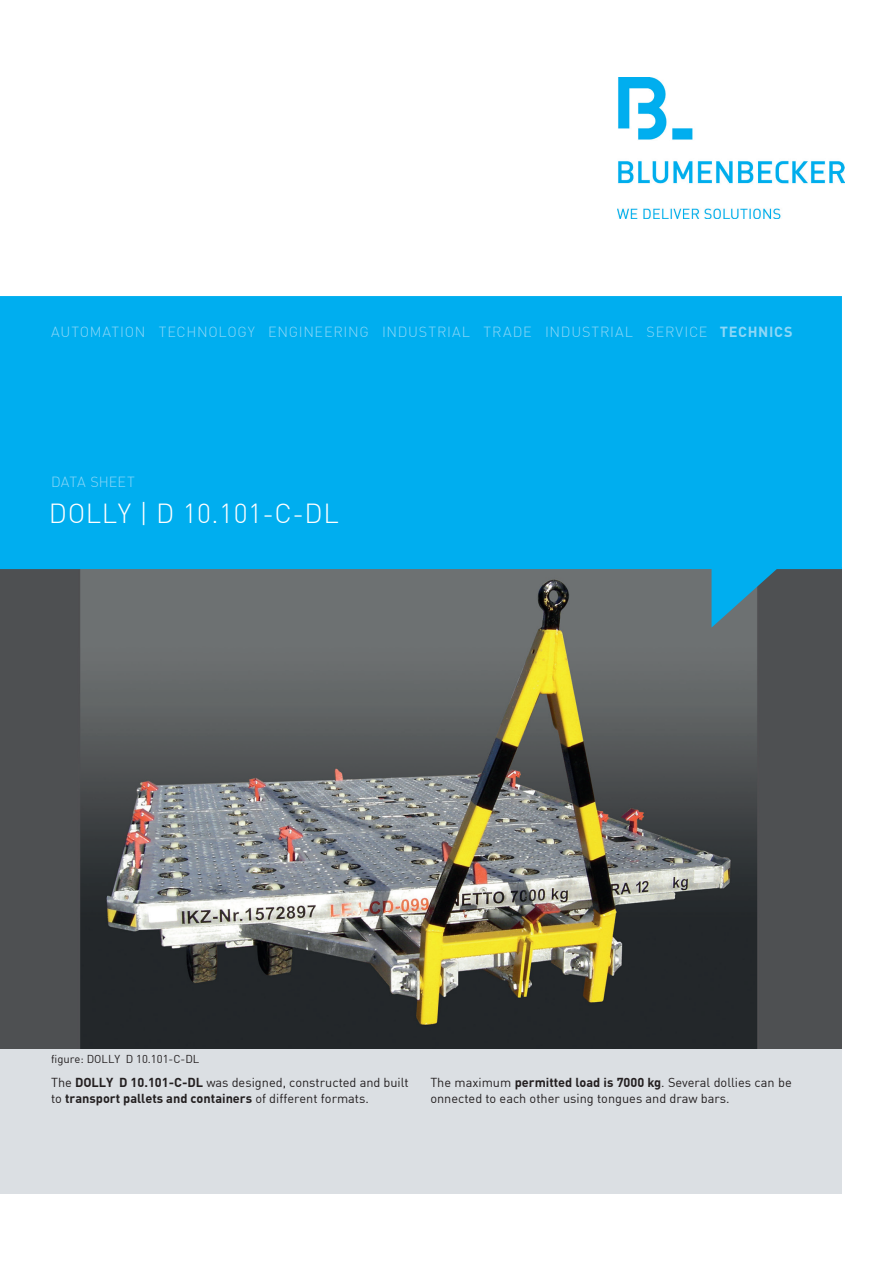
<style>
.page{position:relative;width:893px;height:1263px;background:#fff}
.page>*{position:absolute;margin:0;border:0;box-sizing:border-box;transform-origin:0 0}
.t1{font:300 27px "Blumenbecker DIN Pro";letter-spacing:.02em;color:#fff}
.t2{font:300 14.4px "Blumenbecker DIN Pro";letter-spacing:.05em;color:#8dd7f7}
.t3{font:300 14.4px "Blumenbecker DIN Pro";color:#8dd7f7}
.t4{font:12.75px/16.5px "Blumenbecker DIN Pro";color:#231f20}
.t5{font:11.25px "Blumenbecker DIN Pro";color:#231f20}
.s1{font-weight:700}
</style>
<div class="page">
<div style="left:0;top:998px;width:842px;height:195px;background:#dbdfe3"></div>
<img style="left:0;top:628px;width:842px;height:421px">
<svg style="left:0;top:296px;width:842px;height:332px;background:#11a2d8"></svg>
<img style="left:618px;top:77px;width:226px;height:141px">
<p class="t2" style="left:51px;top:320px;width:743px">AUTOMATION TECHNOLOGY ENGINEERING INDUSTRIAL TRADE INDUSTRIAL SERVICE <span class="s1">TECHNICS</span></p>
<p class="t3" style="left:51px;top:471px;width:85px">DATA SHEET</p>
<h1 class="t1" style="left:49px;top:492px;width:291px">DOLLY | D 10.101-C-DL</h1>
<p class="t5" style="left:51px;top:1050px;width:150px">figure: DOLLY D 10.101-C-DL</p>
<p class="t4" style="left:51px;top:1072px;width:359px">The <span class="s1">DOLLY D 10.101-C-DL</span> was designed, constructed and built to <span class="s1">transport pallets and containers</span> of different formats.</p>
<p class="t4" style="left:430px;top:1072px;width:363px">The maximum <span class="s1">permitted load is 7000 kg</span>. Several dollies can be onnected to each other using tongues and draw bars.</p>
</div>
